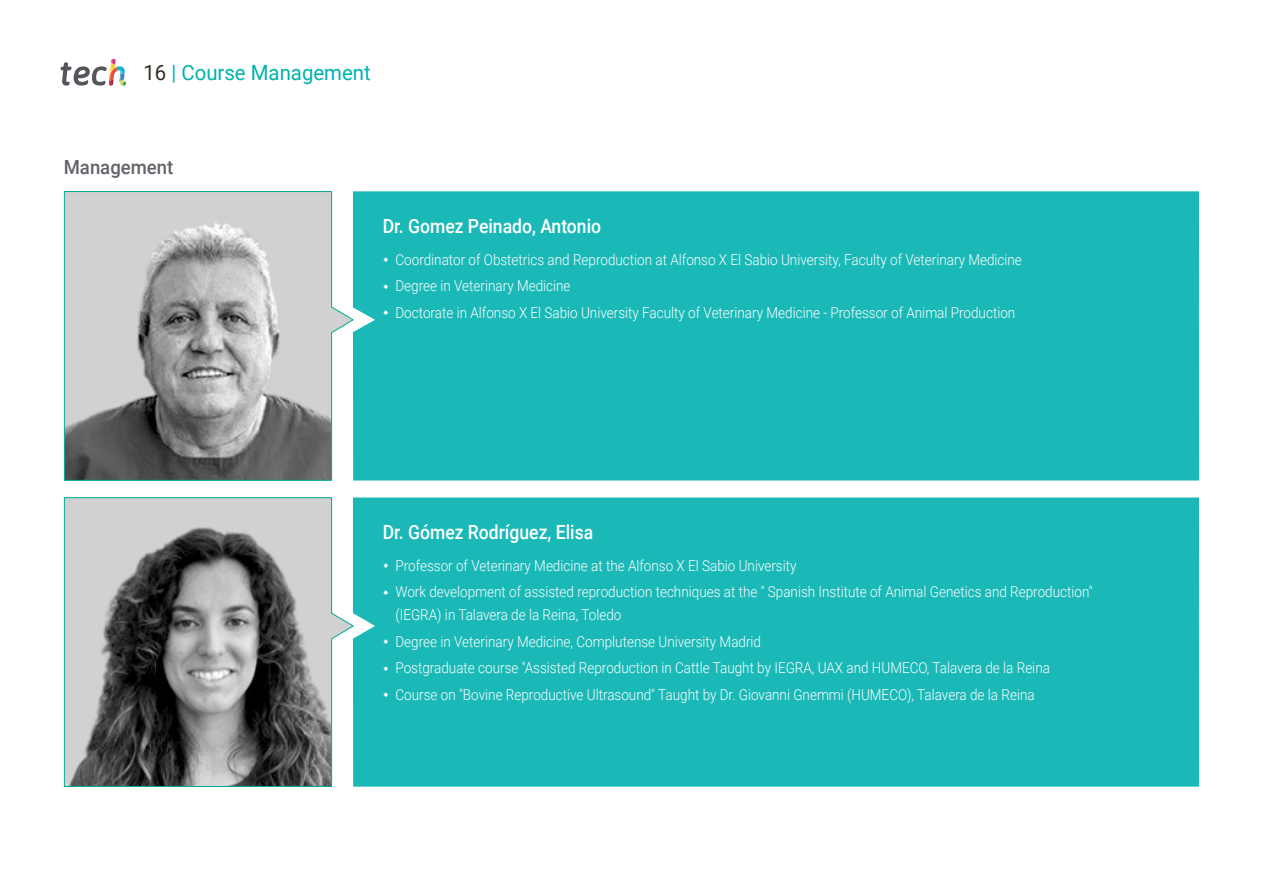
<style>
.page{position:relative;width:1263px;height:893px;background:#fff}
.page>*{position:absolute;margin:0;border:0;box-sizing:border-box;transform-origin:0 0}
.t1{font:21px "Roboto";color:#00b2af}
.t2{font:500 19.5px "Roboto";color:#fff;scale:.9 1}
.t3{font:500 19.5px "Roboto";color:#61646a;scale:.95 1}
.t4{font:300 15px/26.7px "Roboto";color:#fff;scale:.9 1}
.s1{color:#312e20}
</style>
<div class="page">
<svg style="left:61px;top:59px;width:65px;height:27px"></svg>
<div style="left:354px;top:497px;width:845px;height:290px;background:#1ab9b7"></div>
<svg style="left:64px;top:497px;width:290px;height:290px;background:#8b8d8d"></svg>
<div style="left:354px;top:191px;width:845px;height:289px;background:#1ab9b7"></div>
<svg style="left:64px;top:191px;width:290px;height:290px;background:#acafaf"></svg>
<svg style="left:384px;top:257px;width:4px;height:5px"></svg>
<svg style="left:384px;top:284px;width:4px;height:5px"></svg>
<svg style="left:384px;top:310px;width:4px;height:5px"></svg>
<svg style="left:384px;top:563px;width:4px;height:5px"></svg>
<svg style="left:384px;top:590px;width:4px;height:5px"></svg>
<svg style="left:384px;top:639px;width:4px;height:5px"></svg>
<svg style="left:384px;top:666px;width:4px;height:5px"></svg>
<svg style="left:384px;top:692px;width:4px;height:5px"></svg>
<h1 class="t1" style="left:144px;top:57px;width:229px"><span class="s1">16</span> | Course Management</h1>
<h2 class="t3" style="left:64px;top:154px;width:117px">Management</h2>
<h2 class="t2" style="left:383px;top:212px;width:244px">Dr. Gomez Peinado, Antonio</h2>
<p class="t4" style="left:395px;top:245px;width:697px">Coordinator of Obstetrics and Reproduction at Alfonso X El Sabio University, Faculty of Veterinary Medicine<br>Degree in Veterinary Medicine<br>Doctorate in Alfonso X El Sabio University Faculty of Veterinary Medicine - Professor of Animal Production</p>
<h2 class="t2" style="left:383px;top:518px;width:235px">Dr. Gómez Rodríguez, Elisa</h2>
<p class="t4" style="left:395px;top:551px;width:776px">Professor of Veterinary Medicine at the Alfonso X El Sabio University<br>Work development of assisted reproduction techniques at the " Spanish Institute of Animal Genetics and Reproduction"</p>
<p class="t4" style="left:395px;top:601px;width:729px">(IEGRA) in Talavera de la Reina, Toledo<br>Degree in Veterinary Medicine, Complutense University Madrid<br>Postgraduate course "Assisted Reproduction in Cattle Taught by IEGRA, UAX and HUMECO, Talavera de la Reina Course on "Bovine Reproductive Ultrasound" Taught by Dr. Giovanni Gnemmi (HUMECO), Talavera de la Reina</p>
</div>
